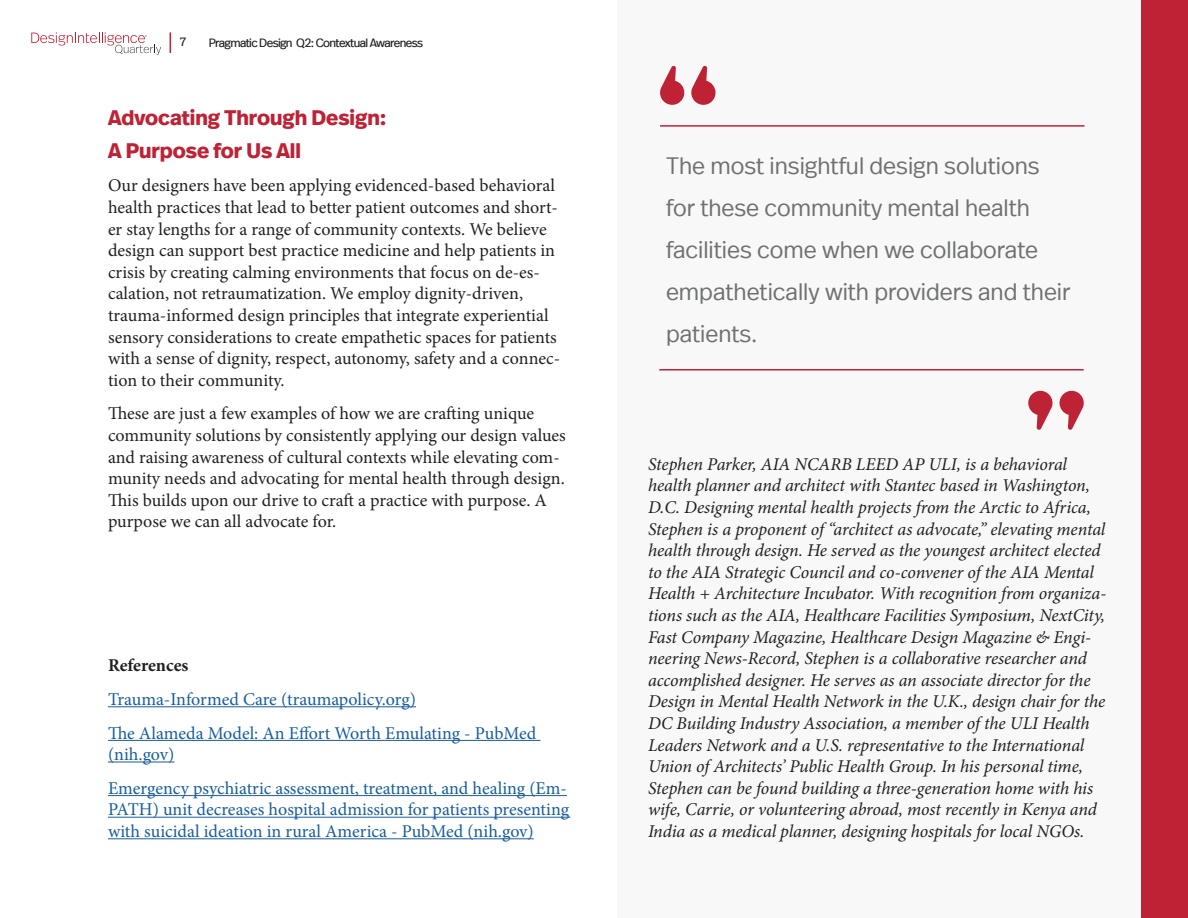
<style>
.page{position:relative;width:1188px;height:918px;background:#fff}
.page>*{position:absolute;margin:0;border:0;box-sizing:border-box;transform-origin:0 0}
.HTML_Preformatted{font:300 23.7px/42px "Real Head Offc";color:#6f7070}
.t1{font:700 21px/33px "Real Head Offc";color:#be2235}
.t2{font:italic 18px/21.6px "Minion Pro";letter-spacing:-.01em;color:#231f20}
.t3{font:18px/21.6px "Minion Pro";color:#231f20}
.t4{font:18px/21.6px "Minion Pro";color:#175d9e}
.t5{font:700 18px "Minion Pro";letter-spacing:-.005em;color:#231f20}
.t6{font:12px "Real Head Offc";letter-spacing:-.05em;color:#231f20}
</style>
<div class="page">
<svg style="left:31px;top:32px;width:130px;height:23px"></svg>
<svg style="left:170px;top:32px;width:1px;height:21px"></svg>
<hr style="left:108px;top:706px;width:308px;height:1px;background:#175d9e">
<hr style="left:108px;top:740px;width:432px;height:1px;background:#175d9e">
<hr style="left:108px;top:762px;width:66px;height:1px;background:#175d9e">
<hr style="left:108px;top:795px;width:459px;height:1px;background:#175d9e">
<hr style="left:108px;top:817px;width:462px;height:1px;background:#175d9e">
<hr style="left:108px;top:838px;width:426px;height:1px;background:#175d9e">
<div style="left:1141px;top:0;width:47px;height:918px;background:#be2235"></div>
<div style="left:618px;top:0;width:523px;height:918px;background:#f8f8f8"></div>
<hr style="left:660px;top:125px;width:424px;height:2px;background:#be2235">
<svg style="left:691px;top:66px;width:25px;height:39px"></svg>
<svg style="left:660px;top:66px;width:24px;height:39px"></svg>
<hr style="left:659px;top:369px;width:425px;height:2px;background:#be2235">
<svg style="left:1028px;top:391px;width:25px;height:39px"></svg>
<svg style="left:1060px;top:391px;width:24px;height:39px"></svg>
<p class="t6" style="left:180px;top:35px;width:9px">7</p>
<p class="t6" style="left:209px;top:35px;width:216px">Pragmatic Design Q2: Contextual Awareness</p>
<p class="t1" style="left:108px;top:101px;width:280px">Advocating Through Design:<br>A Purpose for Us All</p>
<p class="t3" style="left:108px;top:175px;width:454px">Our designers have been applying evidenced-based behavioral health practices that lead to better patient outcomes and short&shy;er stay lengths for a range of community contexts. We believe design can support best practice medicine and help patients in crisis by creating calming environments that focus on de-es&shy;calation, not retraumatization. We employ dignity-driven, trauma-informed design principles that integrate experiential sensory considerations to create empathetic spaces for patients with a sense of dignity, respect, autonomy, safety and a connec&shy;tion to their community.</p>
<p class="t3" style="left:108px;top:403px;width:459px">These are just a few examples of how we are crafting unique community solutions by consistently applying our design values and raising awareness of cultural contexts while elevating com&shy;munity needs and advocating for mental health through design.<br>This builds upon our drive to craft a practice with purpose. A purpose we can all advocate for.</p>
<p class="t5" style="left:108px;top:653px;width:82px">References</p>
<p class="t4" style="left:108px;top:689px;width:310px">Trauma-Informed Care (traumapolicy.org)</p>
<p class="t4" style="left:108px;top:722px;width:430px">The Alameda Model: An Effort Worth Emulating - PubMed (nih.gov)</p>
<p class="t4" style="left:108px;top:777px;width:463px;text-align:justify">Emergency psychiatric assessment, treatment, and healing (Em-PATH) unit decreases hospital admission for patients presenting with suicidal ideation in rural America - PubMed (nih.gov)</p>
<p class="HTML_Preformatted" style="left:666px;top:145px;width:406px">The most insightful design solutions for these community mental health facilities come when we collaborate empathetically with providers and their patients.</p>
<p class="t2" style="left:648px;top:453px;width:460px">Stephen Parker, AIA NCARB LEED AP ULI, is a behavioral health planner and architect with Stantec based in Washington, D.C. Designing mental health projects from the Arctic to Africa, Stephen is a proponent of “architect as advocate,” elevating mental health through design. He served as the youngest architect elected to the AIA Strategic Council and co-convener of the AIA Mental Health + Architecture Incubator. With recognition from organiza&shy;tions such as the AIA, Healthcare Facilities Symposium, NextCity, Fast Company Magazine, Healthcare Design Magazine &amp; Engi&shy;neering News-Record, Stephen is a collaborative researcher and accomplished designer. He serves as an associate director for the Design in Mental Health Network in the U.K., design chair for the DC Building Industry Association, a member of the ULI Health Leaders Network and a U.S. representative to the International Union of Architects’ Public Health Group. In his personal time, Stephen can be found building a three-generation home with his wife, Carrie, or volunteering abroad, most recently in Kenya and India as a medical planner, designing hospitals for local NGOs.</p>
</div>
